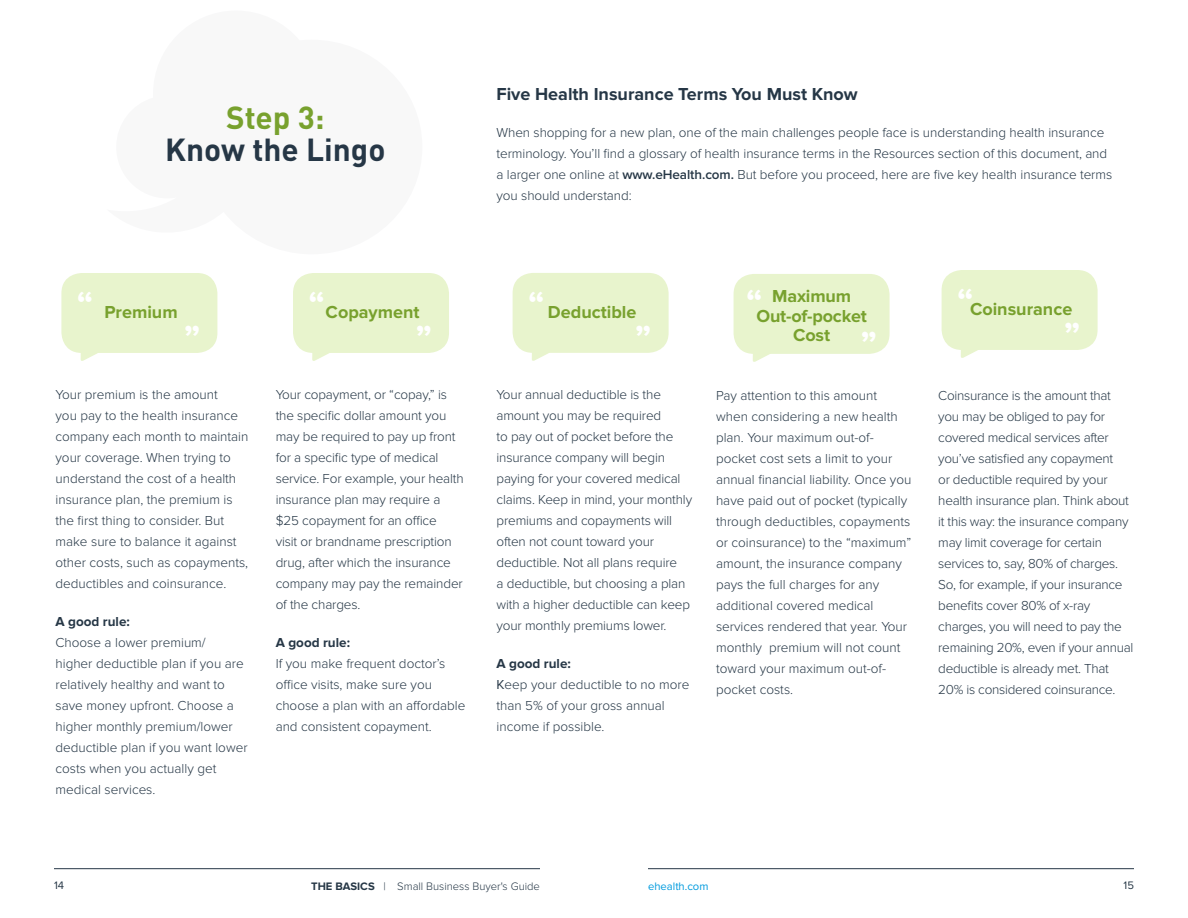
<style>
.page{position:relative;width:1188px;height:918px;background:#fff}
.page>*{position:absolute;margin:0;border:0;box-sizing:border-box;transform-origin:0 0}
.t1{font:700 36px "Proxima Nova";color:#fff}
.t2{font:700 31.5px "DINOT";color:#263746}
.t3{font:700 31.5px "DINOT";color:#78a12e}
.t4{font:700 18px/19.5px "Proxima Nova";color:#78a12e;text-align:center}
.t5{font:700 18px "Proxima Nova";color:#263746}
.t6{font:300 13.5px/21px "Proxima Nova";letter-spacing:-.005em;color:#263746}
.t7{font:700 13.5px "Proxima Nova";color:#263746}
.t8{font:300 11.25px "Proxima Nova";color:#263746}
.t9{font:11.25px "Proxima Nova";color:#009bde}
.t10{font:11.25px "Proxima Nova";color:#263746}
.s1{font-weight:600}
.s2{font-size:36px;color:#fff}
.s3{font-weight:700}
.s4{font-weight:400}
</style>
<div class="page">
<hr style="left:648px;top:868px;width:486px;height:1px;background:#263746">
<hr style="left:54px;top:868px;width:486px;height:1px;background:#263746">
<svg style="left:81px;top:353px;width:17px;height:8px"></svg>
<div style="left:61px;top:273px;width:156px;height:80px;background:#e8f4cd;border-radius:20px"></div>
<svg style="left:312px;top:353px;width:17px;height:8px"></svg>
<div style="left:293px;top:273px;width:156px;height:80px;background:#e8f4cd;border-radius:20px"></div>
<svg style="left:532px;top:353px;width:17px;height:8px"></svg>
<div style="left:513px;top:273px;width:156px;height:80px;background:#e8f4cd;border-radius:20px"></div>
<svg style="left:753px;top:354px;width:17px;height:8px"></svg>
<div style="left:734px;top:274px;width:156px;height:80px;background:#e8f4cd;border-radius:20px"></div>
<svg style="left:961px;top:350px;width:17px;height:8px"></svg>
<div style="left:942px;top:270px;width:156px;height:80px;background:#e8f4cd;border-radius:20px"></div>
<h2 class="t3" style="left:226px;top:97px;width:100px">Step 3:</h2>
<h2 class="t2" style="left:165px;top:129px;width:222px">Know the Lingo</h2>
<h3 class="t5" style="left:496px;top:83px;width:363px">Five Health Insurance Terms You Must Know</h3>
<p class="t6" style="left:496px;top:122px;width:617px">When shopping for a new plan, one of the main challenges people face is understanding health insurance terminology. You’ll find a glossary of health insurance terms in the Resources section of this document, and a larger one online at <span class="s1">www.eHealth.com.</span> But before you proceed, here are five key health insurance terms you should understand:</p>
<h1 class="t1" style="left:746px;top:281px;width:18px">“</h1>
<h3 class="t4" style="left:957px;top:300px;width:117px"><span class="s2">“</span> Coinsurance</h3>
<h1 class="t1" style="left:860px;top:323px;width:18px">”</h1>
<h3 class="t4" style="left:756px;top:287px;width:112px">Maximum<br>Out-of-pocket<br>Cost</h3>
<h3 class="t4" style="left:77px;top:303px;width:102px"><span class="s2">“</span> Premium</h3>
<h3 class="t4" style="left:309px;top:303px;width:113px"><span class="s2">“</span> Copayment</h3>
<h3 class="t4" style="left:528px;top:302px;width:110px"><span class="s2">“</span> Deductible</h3>
<h1 class="t1" style="left:184px;top:318px;width:18px">”</h1>
<h1 class="t1" style="left:415px;top:318px;width:18px">”</h1>
<h1 class="t1" style="left:635px;top:318px;width:18px">”</h1>
<h1 class="t1" style="left:1064px;top:315px;width:18px">”</h1>
<p class="t6" style="left:56px;top:384px;width:194px">Your premium is the amount<br>you pay to the health insurance company each month to maintain your coverage. When trying to understand the cost of a health insurance plan, the premium is the first thing to consider. But make sure to balance it against other costs, such as copayments, deductibles and coinsurance.</p>
<p class="t7" style="left:56px;top:613px;width:76px">A good rule:</p>
<p class="t6" style="left:56px;top:632px;width:194px">Choose a lower premium/<br>higher deductible plan if you are relatively healthy and want to save money upfront. Choose a higher monthly premium/lower deductible plan if you want lower costs when you actually get medical services.</p>
<p class="t6" style="left:276px;top:384px;width:190px">Your copayment, or “copay,” is the specific dollar amount you may be required to pay up front for a specific type of medical service. For example, your health insurance plan may require a $25 copayment for an office<br>visit or brandname prescription drug, after which the insurance company may pay the remainder of the charges.</p>
<p class="t7" style="left:276px;top:635px;width:76px">A good rule:</p>
<p class="t6" style="left:276px;top:653px;width:191px">If you make frequent doctor’s office visits, make sure you choose a plan with an affordable and consistent copayment.</p>
<p class="t6" style="left:496px;top:384px;width:197px">Your annual deductible is the amount you may be required<br>to pay out of pocket before the insurance company will begin paying for your covered medical claims. Keep in mind, your monthly premiums and copayments will often not count toward your deductible. Not all plans require<br>a deductible, but choosing a plan with a higher deductible can keep your monthly premiums lower.</p>
<p class="t6" style="left:496px;top:653px;width:194px"><span class="s3">A good rule:<br></span><span class="s4">K</span>eep your deductible to no more than 5% of your gross annual income if possible.</p>
<p class="t6" style="left:716px;top:385px;width:197px">Pay attention to this amount when considering a new health plan. Your maximum out-of&shy;pocket cost sets a limit to your annual financial liability. Once you have paid out of pocket (typically through deductibles, copayments or coinsurance) to the “maximum” amount, the insurance company pays the full charges for any additional covered medical services rendered that year. Your monthly premium will not count toward your maximum out-of&shy;pocket costs.</p>
<p class="t6" style="left:938px;top:385px;width:197px">Coinsurance is the amount that you may be obliged to pay for covered medical services after you’ve satisfied any copayment<br>or deductible required by your health insurance plan. Think about it this way: the insurance company may limit coverage for certain services to, say, 80% of charges.<br>So, for example, if your insurance benefits cover 80% of x-ray charges, you will need to pay the remaining 20%, even if your annual deductible is already met. That<br>20% is considered coinsurance.</p>
<p class="t10" style="left:54px;top:879px;width:12px">14</p>
<p class="t8" style="left:311px;top:880px;width:230px"><span class="s3">THE BASICS</span> | Small Business Buyer's Guide</p>
<p class="t9" style="left:648px;top:880px;width:62px">ehealth.com</p>
<p class="t10" style="left:1124px;top:879px;width:12px">15</p>
</div>
